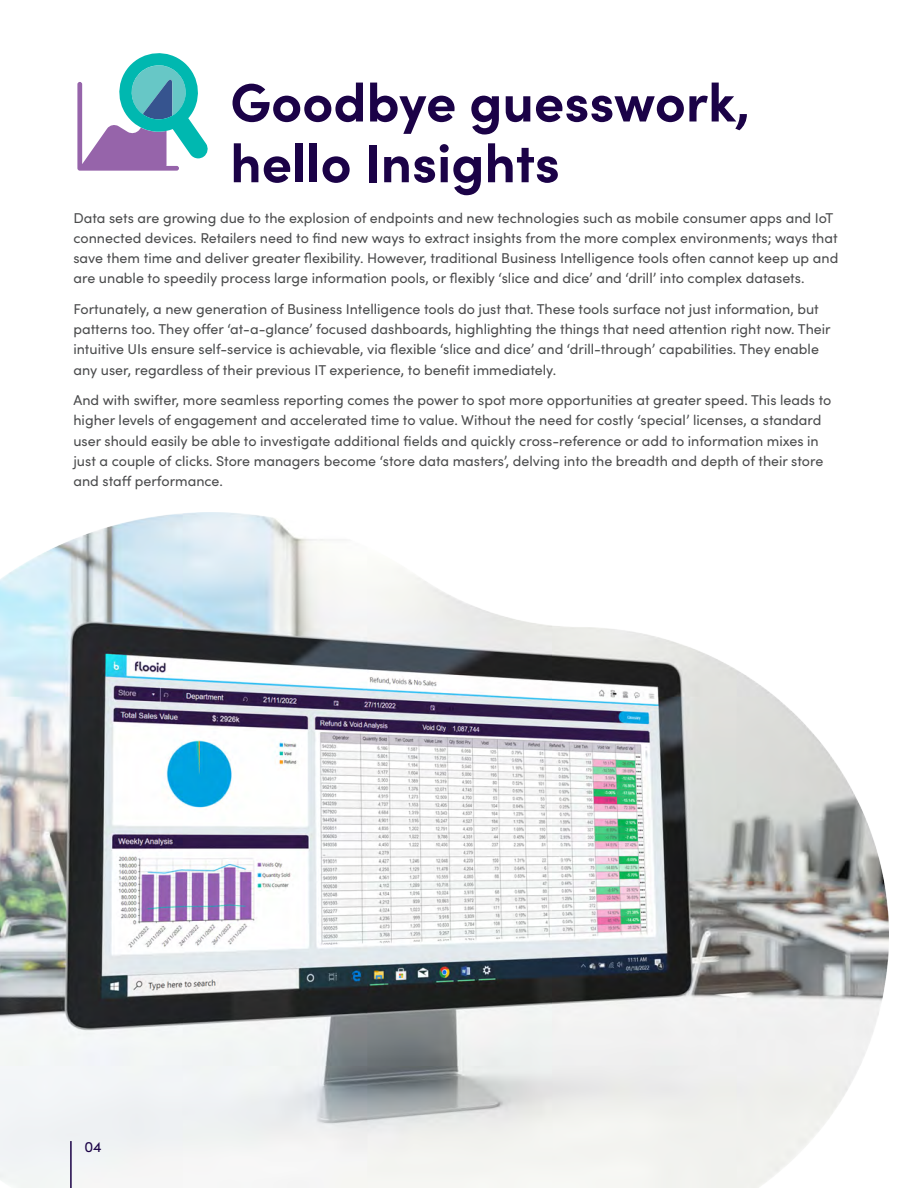
<style>
.page{position:relative;width:918px;height:1188px;background:#fff}
.page>*{position:absolute;margin:0;border:0;box-sizing:border-box;transform-origin:0 0}
.Section_Heading{font:700 54px/60.8px "Sofia Pro";color:#1b0247}
.t1{font:15px "Sofia Pro";color:#1b0247}
.Body_text{font:14.25px/20.2px "Sofia Pro";color:#4b4c4d}
</style>
<div class="page">
<img style="left:0;top:512px;width:888px;height:676px">
<svg style="left:77px;top:53px;width:131px;height:118px"></svg>
<hr style="left:70px;top:1141px;width:2px;height:47px;background:#1b0247">
<p class="Section_Heading" style="left:230px;top:68px;width:521px">Goodbye guesswork, hello Insights</p>
<p class="Body_text" style="left:73px;top:207px;width:766px">Data sets are growing due to the explosion of endpoints and new technologies such as mobile consumer apps and IoT connected devices. Retailers need to find new ways to extract insights from the more complex environments; ways that save them time and deliver greater flexibility. However, traditional Business Intelligence tools often cannot keep up and are unable to speedily process large information pools, or flexibly ‘slice and dice’ and ‘drill’ into complex datasets.</p>
<p class="Body_text" style="left:73px;top:298px;width:759px">Fortunately, a new generation of Business Intelligence tools do just that. These tools surface not just information, but patterns too. They offer ‘at-a-glance’ focused dashboards, highlighting the things that need attention right now. Their intuitive UIs ensure self-service is achievable, via flexible ‘slice and dice’ and ‘drill-through’ capabilities. They enable any user, regardless of their previous IT experience, to benefit immediately.</p>
<p class="Body_text" style="left:73px;top:389px;width:759px">And with swifter, more seamless reporting comes the power to spot more opportunities at greater speed. This leads to higher levels of engagement and accelerated time to value. Without the need for costly ‘special’ licenses, a standard user should easily be able to investigate additional fields and quickly cross-reference or add to information mixes in just a couple of clicks. Store managers become ‘store data masters’, delving into the breadth and depth of their store and staff performance.</p>
<p class="t1" style="left:84px;top:1136px;width:19px">04</p>
</div>
